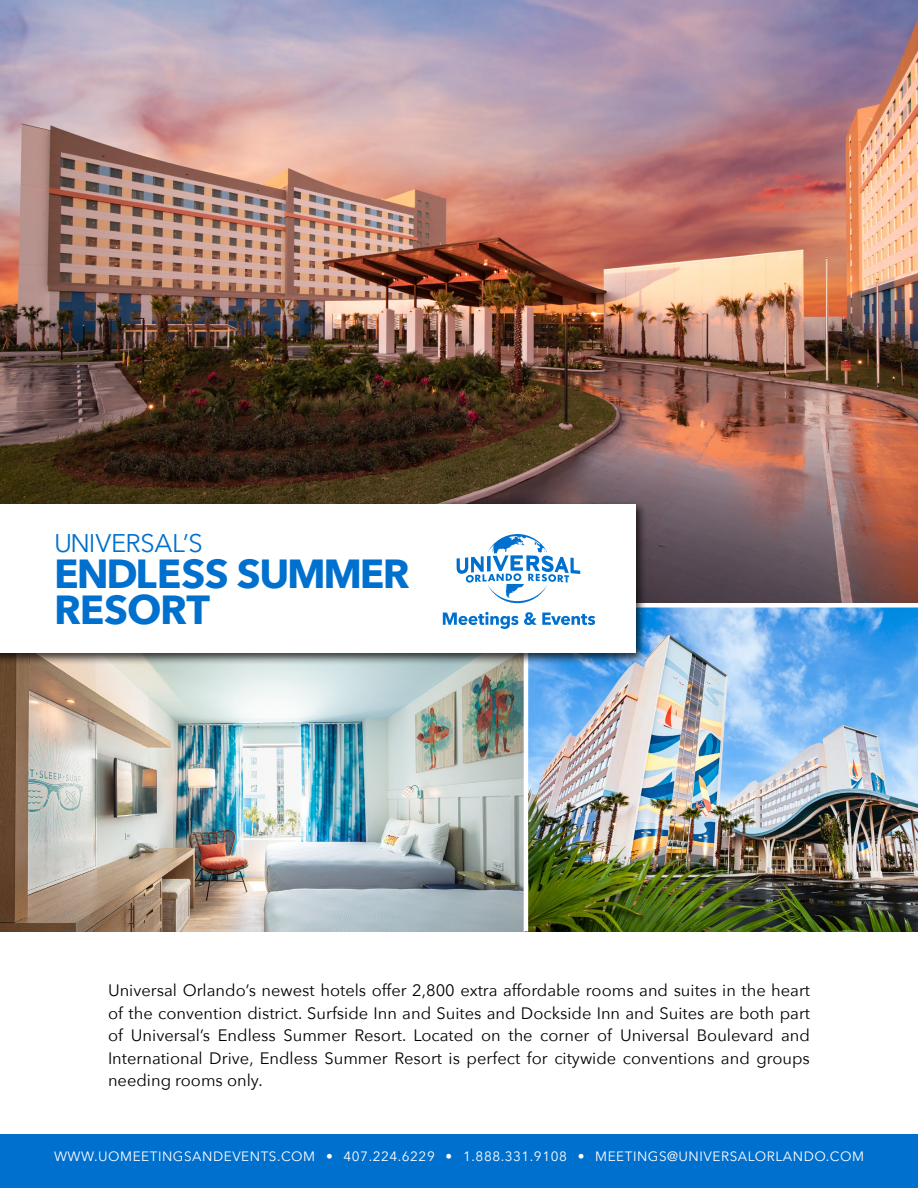
<style>
.page{position:relative;width:918px;height:1188px;background:#fff}
.page>*{position:absolute;margin:0;border:0;box-sizing:border-box;transform-origin:0 0}
.t1{font:700 40.5px/36px "Avenir Next";letter-spacing:-.035em;color:#0070ce}
.t2{font:25.5px "Avenir Next";letter-spacing:-.015em;color:#0070ce}
.t3{font:16.5px/22.5px "Avenir Next";color:#000;text-align:justify}
.t4{font:13.5px "Avenir Next";letter-spacing:.04em;color:#fff}
</style>
<div class="page">
<img style="left:0;top:665px;width:524px;height:267px">
<img style="left:528px;top:608px;width:390px;height:324px">
<img style="left:0;top:0;width:918px;height:603px">
<div style="left:0;top:1134px;width:918px;height:54px;background:#0070ce"></div>
<div style="left:0;top:500px;width:648px;height:165px;background:#000;opacity:.75"></div>
<div style="left:0;top:505px;width:636px;height:148px;background:#fff"></div>
<svg style="left:457px;top:534px;width:123px;height:69px"></svg>
<svg style="left:443px;top:612px;width:152px;height:17px"></svg>
<h2 class="t2" style="left:54px;top:522px;width:150px">UNIVERSAL’S</h2>
<h1 class="t1" style="left:54px;top:556px;width:357px">ENDLESS SUMMER<br>RESORT</h1>
<p class="t3" style="left:108px;top:978px;width:704px">Universal Orlando’s newest hotels offer 2,800 extra affordable rooms and suites in the heart of the convention district. Surfside Inn and Suites and Dockside Inn and Suites are both part of Universal’s Endless Summer Resort. Located on the corner of Universal Boulevard and International Drive, Endless Summer Resort is perfect for citywide conventions and groups needing rooms only.</p>
<p class="t4" style="left:54px;top:1145px;width:812px">WWW.UOMEETINGSANDEVENTS.COM • 407.224.6229 • 1.888.331.9108 • MEETINGS@UNIVERSALORLANDO.COM</p>
</div>
